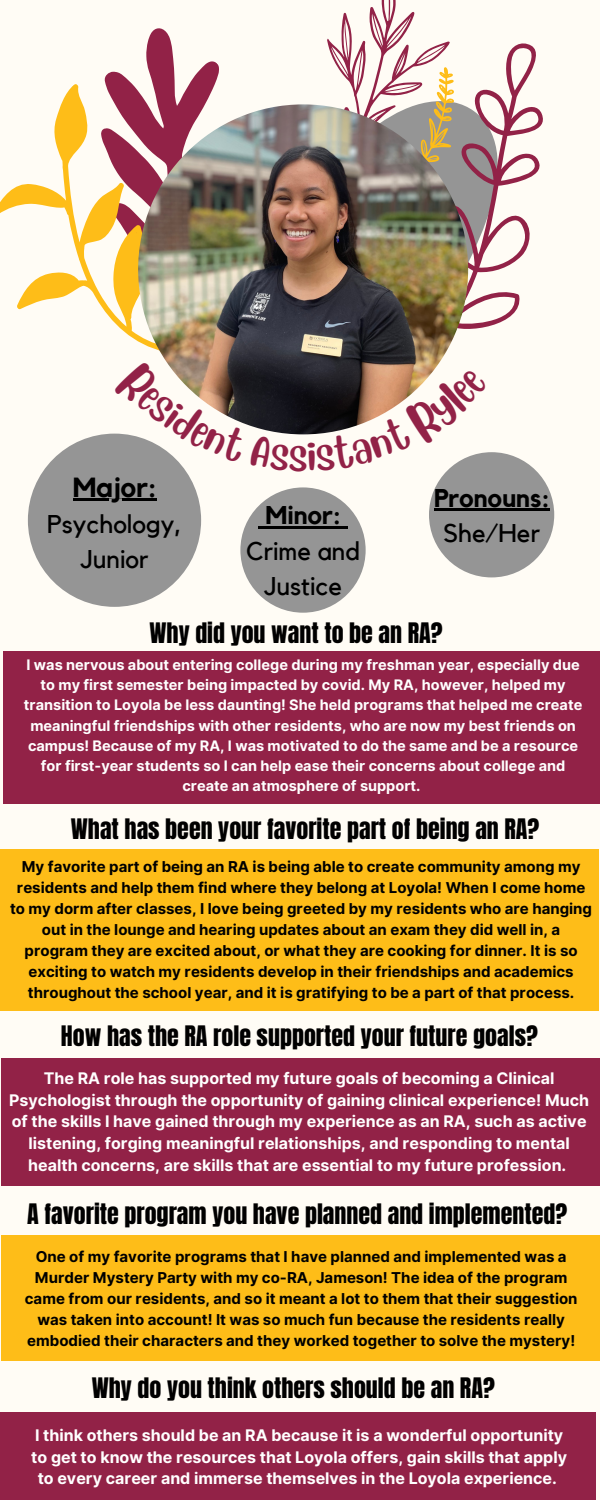
<style>
.page{position:relative;width:600px;height:1500px;background:#fffcf5}
.page>*{position:absolute;margin:0;border:0;box-sizing:border-box;transform-origin:0 0}
.t1{font:700 27.6px "Kollektif";color:#000}
.t2{font:25.6px/35.2px "Kollektif";color:#000;text-align:center}
.t3{font:700 25.6px "Kollektif";color:#000}
.t4{font:24px "Anton";color:#000}
.t5{font:700 16px/21.8px "Inter";color:#fff;text-align:center}
.t6{font:700 15px/21px "Inter";color:#000;text-align:center}
.t7{font:700 14.5px/20.2px "Inter";color:#fff;text-align:center}
</style>
<div class="page">
<svg style="left:440px;top:43px;width:103px;height:318px"></svg>
<svg style="left:104px;top:28px;width:115px;height:55px"></svg>
<svg style="left:327px;top:0;width:168px;height:205px"></svg>
<svg style="left:0;top:83px;width:216px;height:278px"></svg>
<div style="left:3px;top:651px;width:597px;height:152px;background:#922247"></div>
<div style="left:1px;top:1235px;width:599px;height:125px;background:#febd18"></div>
<div style="left:0;top:1412px;width:596px;height:88px;background:#922247"></div>
<div style="left:0;top:849px;width:599px;height:161px;background:#febd18"></div>
<div style="left:1px;top:1059px;width:599px;height:127px;background:#922247"></div>
<div style="left:28px;top:434px;width:173px;height:173px;background:#959595;border-radius:50%"></div>
<img style="left:138px;top:104px;width:330px;height:330px;border-radius:50%">
<div style="left:240px;top:487px;width:126px;height:126px;background:#959595;border-radius:50%"></div>
<svg style="left:258px;top:526px;width:7px;height:2px"></svg>
<hr style="left:265px;top:526px;width:76px;height:2px;background:#000">
<svg style="left:341px;top:526px;width:7px;height:2px"></svg>
<div style="left:429px;top:452px;width:125px;height:125px;background:#959595;border-radius:50%"></div>
<hr style="left:434px;top:508px;width:115px;height:3px;background:#000">
<hr style="left:73px;top:499px;width:83px;height:2px;background:#000">
<svg style="left:113px;top:361px;width:375px;height:110px"></svg>
<h1 class="t1" style="left:73px;top:475px;width:85px">Major:</h1>
<h2 class="t2" style="left:47px;top:508px;width:137px">Psychology,<br>Junior</h2>
<h2 class="t3" style="left:265px;top:504px;width:77px">Minor:</h2>
<h2 class="t2" style="left:246px;top:534px;width:116px">Crime and<br>Justice</h2>
<h2 class="t3" style="left:434px;top:486px;width:117px">Pronouns:</h2>
<h2 class="t2" style="left:443px;top:517px;width:98px">She/Her</h2>
<h3 class="t4" style="left:149px;top:615px;width:295px">Why did you want to be an RA?</h3>
<p class="t7" style="left:24px;top:655px;width:560px">I was nervous about entering college during my freshman year, especially due to my first semester being impacted by covid. My RA, however, helped my transition to Loyola be less daunting! She held programs that helped me create meaningful friendships with other residents, who are now my best friends on campus! Because of my RA, I was motivated to do the same and be a resource for first-year students so I can help ease their concerns about college and create an atmosphere of support.</p>
<h3 class="t4" style="left:71px;top:812px;width:470px">What has been your favorite part of being an RA?</h3>
<p class="t6" style="left:10px;top:856px;width:584px">My favorite part of being an RA is being able to create community among my residents and help them find where they belong at Loyola! When I come home to my dorm after classes, I love being greeted by my residents who are hanging out in the lounge and hearing updates about an exam they did well in, a program they are excited about, or what they are cooking for dinner. It is so exciting to watch my residents develop in their friendships and academics throughout the school year, and it is gratifying to be a part of that process.</p>
<h3 class="t4" style="left:61px;top:1019px;width:479px">How has the RA role supported your future goals?</h3>
<p class="t5" style="left:9px;top:1067px;width:581px">The RA role has supported my future goals of becoming a Clinical Psychologist through the opportunity of gaining clinical experience! Much of the skills I have gained through my experience as an RA, such as active listening, forging meaningful relationships, and responding to mental health concerns, are skills that are essential to my future profession.</p>
<h3 class="t4" style="left:27px;top:1197px;width:541px">A favorite program you have planned and implemented?</h3>
<p class="t6" style="left:25px;top:1246px;width:554px">One of my favorite programs that I have planned and implemented was a Murder Mystery Party with my co-RA, Jameson! The idea of the program came from our residents, and so it meant a lot to them that their suggestion was taken into account! It was so much fun because the residents really embodied their characters and they worked together to solve the mystery!</p>
<h3 class="t4" style="left:92px;top:1371px;width:405px">Why do you think others should be an RA?</h3>
<p class="t5" style="left:31px;top:1424px;width:537px">I think others should be an RA because it is a wonderful opportunity to get to know the resources that Loyola offers, gain skills that apply to every career and immerse themselves in the Loyola experience.</p>
</div>
